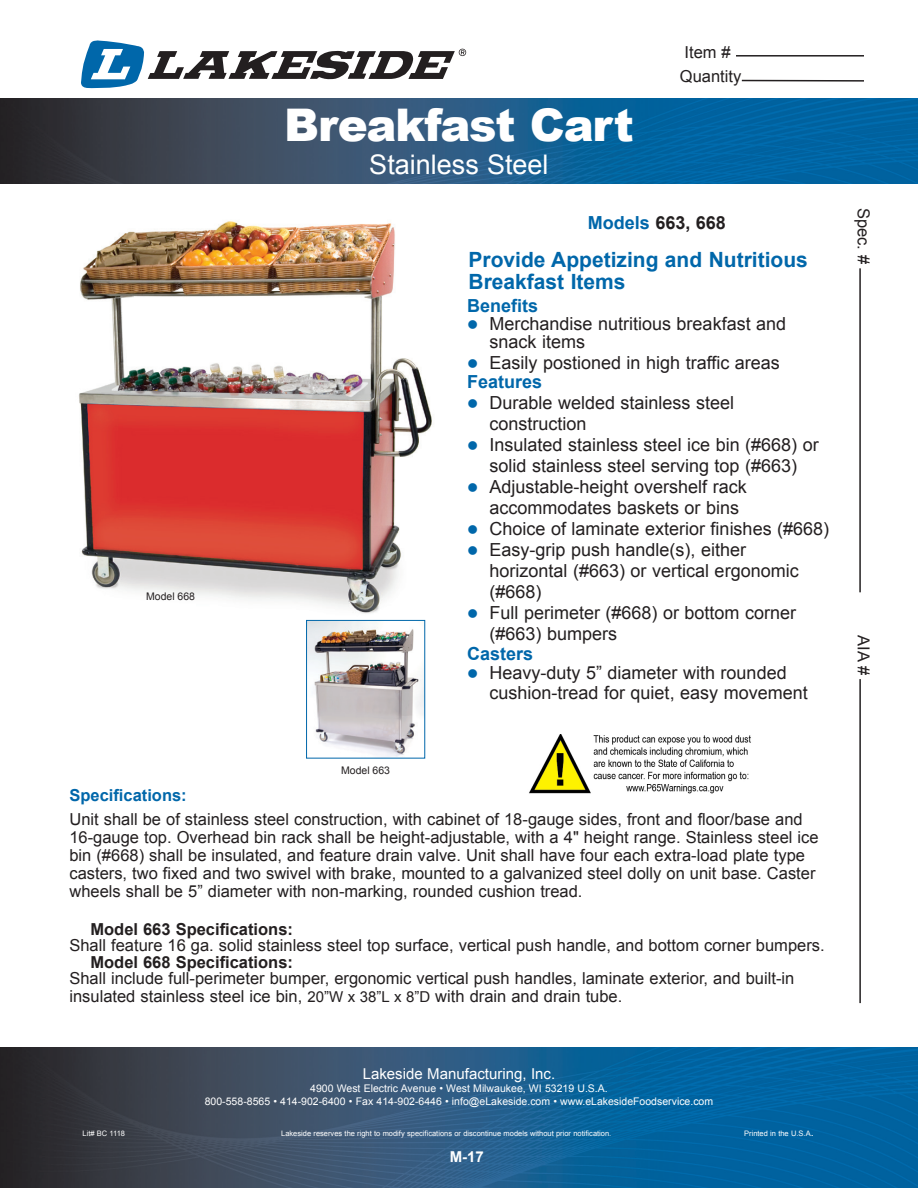
<style>
.page{position:relative;width:918px;height:1188px;background:#fff}
.page>*{position:absolute;margin:0;border:0;box-sizing:border-box;transform-origin:0 0}
.t1{font:900 45px "Arial";letter-spacing:-.025em;color:#fff}
.t2{font:27px "Arial";color:#fff}
.t3{font:700 21px/22.5px "Arial";color:#0067aa}
.t4{font:18px/21px "Arial";color:#231f20}
.t5{font:700 18px "Arial";color:#0067aa}
.t6{font:700 18px "Arial";color:#231f20}
.t7{font:16.5px/18px "Arial";color:#231f20}
.t8{font:700 16.5px "Arial";color:#231f20}
.t9{font:700 16.5px "Arial";color:#0067aa}
.t10{font:15px "Arial";color:#fff}
.t11{font:700 15px "Arial";color:#fff}
.t12{font:10.5px "Arial";color:#fff}
.t13{font:10.5px "Arial";color:#231f20}
.t14{font:7.5px "Arial";color:#fff}
.s1{color:#0067aa}
.s2{font-weight:700}
.s3{font-size:15px}
.s4{font-size:10.5px}
</style>
<div class="page">
<hr style="left:859px;top:679px;width:2px;height:324px;background:#231f20">
<hr style="left:859px;top:268px;width:2px;height:324px;background:#231f20">
<hr style="left:736px;top:55px;width:128px;height:2px;background:#231f20">
<img style="left:79px;top:221px;width:353px;height:402px">
<hr style="left:742px;top:80px;width:122px;height:2px;background:#231f20">
<img style="left:308px;top:622px;width:115px;height:135px">
<div style="left:306px;top:620px;width:119px;height:139px;border:1px solid #0067aa"></div>
<img style="left:0;top:1047px;width:918px;height:141px">
<img style="left:0;top:99px;width:918px;height:84px">
<svg style="left:81px;top:40px;width:385px;height:49px"></svg>
<img style="left:529px;top:734px;width:222px;height:60px">
<p class="t1" style="left:284px;top:93px;width:351px">Breakfast Cart</p>
<p class="t2" style="left:369px;top:147px;width:181px">Stainless Steel</p>
<p class="t7" style="left:685px;top:43px;width:48px">Item #</p>
<p class="t7" style="left:680px;top:67px;width:63px">Quantity</p>
<p class="t6" style="left:588px;top:211px;width:140px"><span class="s1">Models</span> 663, 668</p>
<p class="t13" style="left:146px;top:589px;width:51px">Model 668</p>
<p class="t13" style="left:341px;top:763px;width:51px">Model 663</p>
<p class="t3" style="left:469px;top:249px;width:341px">Provide Appetizing and Nutritious<br>Breakfast Items</p>
<p class="t5" style="left:467px;top:293px;width:73px">Benefits</p>
<p class="t4" style="left:490px;top:315px;width:298px;line-height:18px;text-indent:-22px"><span class="s1">●</span> Merchandise nutritious breakfast and snack items</p>
<p class="t4" style="left:467px;top:352px;width:314px"><span class="s1">●</span> Easily postioned in high traffic areas</p>
<p class="t5" style="left:467px;top:370px;width:77px">Features</p>
<p class="t4" style="left:467px;top:393px;width:269px"><span class="s1">●</span> Durable welded stainless steel</p>
<p class="t4" style="left:490px;top:414px;width:99px">construction</p>
<p class="t4" style="left:467px;top:435px;width:353px;text-align:center"><span class="s1">●</span> Insulated stainless steel ice bin (#668) or solid stainless steel serving top (#663)</p>
<p class="t4" style="left:467px;top:477px;width:281px"><span class="s1">●</span> Adjustable-height overshelf rack</p>
<p class="t4" style="left:490px;top:498px;width:251px">accommodates baskets or bins</p>
<p class="t4" style="left:467px;top:519px;width:364px"><span class="s1">●</span> Choice of laminate exterior finishes (#668)</p>
<p class="t4" style="left:467px;top:540px;width:281px"><span class="s1">●</span> Easy-grip push handle(s), either</p>
<p class="t4" style="left:490px;top:561px;width:311px">horizontal (#663) or vertical ergonomic (#668)</p>
<p class="t4" style="left:490px;top:603px;width:308px;text-indent:-22px"><span class="s1">●</span> Full perimeter (#668) or bottom corner (#663) bumpers</p>
<p class="t5" style="left:467px;top:641px;width:68px">Casters</p>
<p class="t4" style="left:490px;top:663px;width:320px;line-height:19.5px;text-indent:-22px"><span class="s1">●</span> Heavy-duty 5” diameter with rounded cushion-tread for quiet, easy movement</p>
<p class="t9" style="left:69px;top:785px;width:119px">Specifications:</p>
<p class="t7" style="left:69px;top:811px;width:751px">Unit shall be of stainless steel construction, with cabinet of 18-gauge sides, front and floor/base and 16-gauge top. Overhead bin rack shall be height-adjustable, with a 4" height range. Stainless steel ice bin (#668) shall be insulated, and feature drain valve. Unit shall have four each extra-load plate type casters, two fixed and two swivel with brake, mounted to a galvanized steel dolly on unit base. Caster wheels shall be 5” diameter with non-marking, rounded cushion tread.</p>
<p class="t8" style="left:90px;top:918px;width:204px">Model 663 Specifications:</p>
<p class="t7" style="left:90px;top:937px;width:736px;line-height:16.5px;text-indent:-21px">Shall feature 16 ga. solid stainless steel top surface, vertical push handle, and bottom corner bumpers.<br><span class="s2">Model 668 Specifications:</span></p>
<p class="t7" style="left:69px;top:970px;width:726px">Shall include full-perimeter bumper, ergonomic vertical push handles, laminate exterior, and built-in</p>
<p class="t7" style="left:69px;top:988px;width:554px">insulated stainless steel ice bin, <span class="s3">20”W x 38”L x 8”D</span> with drain and drain tube.</p>
<p class="t10" style="left:363px;top:1064px;width:194px">Lakeside Manufacturing, Inc.</p>
<p class="t12" style="left:310px;top:1081px;width:299px">4900 West Electric Avenue • West Milwaukee, WI 53219 U.S.A.</p>
<p class="t12" style="left:205px;top:1094px;width:510px">800-558-8565 • 414-902-6400 • Fax 414-902-6446 • info@eLakeside.com • www.eLakesideFoodservice.com</p>
<p class="t14" style="left:82px;top:1128px;width:44px">Lit# BC 1118</p>
<p class="t14" style="left:281px;top:1128px;width:332px">Lakeside reserves the right to modify specifications or discontinue models without prior notification.</p>
<p class="t14" style="left:744px;top:1128px;width:71px">Printed in the U.S.A<span class="s4">.</span></p>
<p class="t11" style="left:450px;top:1147px;width:36px">M-17</p>
<p class="t7" style="left:873px;top:208px;width:58px;rotate:90deg">Spec. #</p>
<p class="t7" style="left:873px;top:635px;width:41px;rotate:90deg">AIA #</p>
</div>
